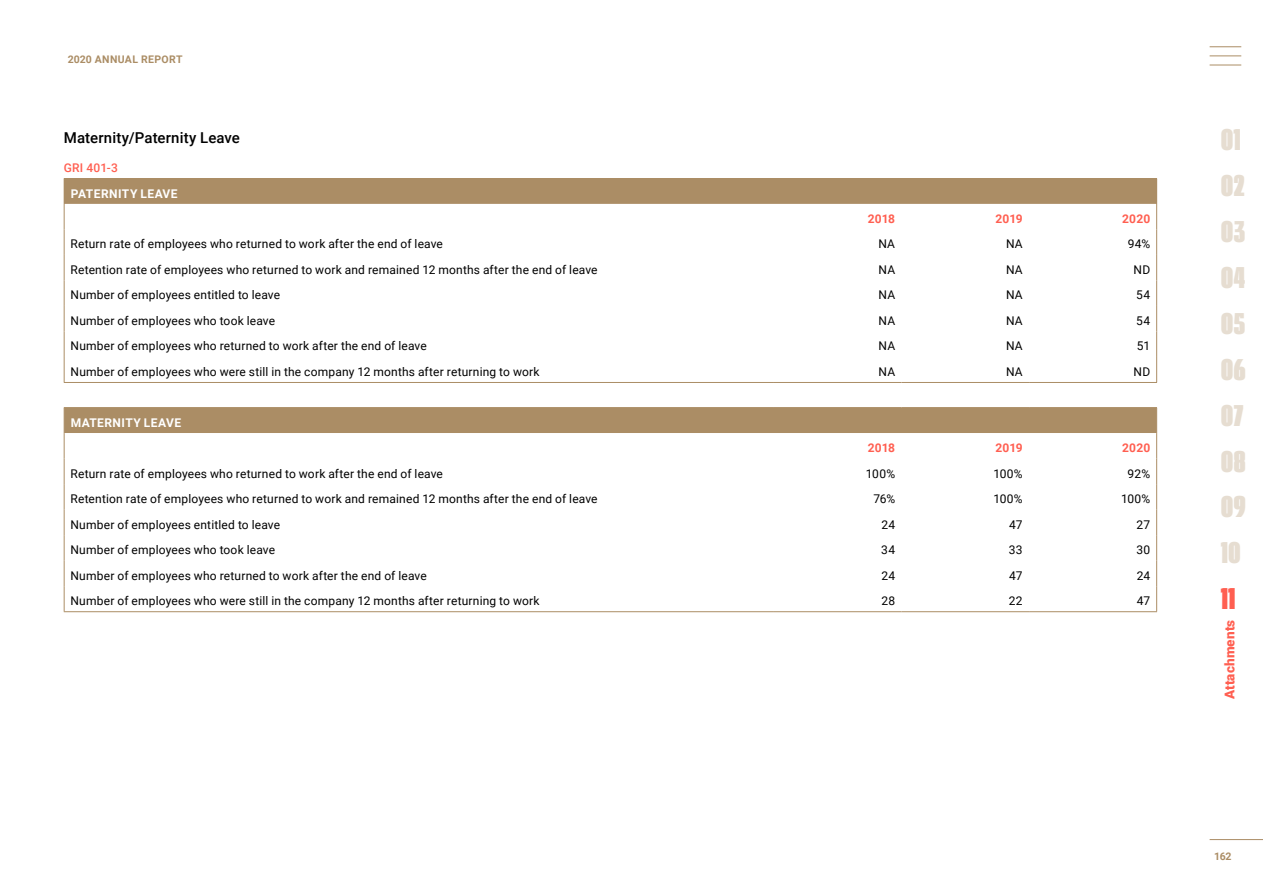
<style>
.page{position:relative;width:1263px;height:893px;background:#fff}
.page>*{position:absolute;margin:0;border:0;box-sizing:border-box;transform-origin:0 0}
.t1{font:31.5px/45.9px "Extenda 50 Mega";letter-spacing:.025em;color:#e6ddd1}
.t2{font:31.5px "Extenda 50 Mega";color:#ff5f51}
.t3{font:500 15px "Roboto";letter-spacing:.005em;color:#000}
.t4{font:900 13.5px "Roboto";letter-spacing:.01em;color:#ff5f51}
.t5{font:12px "Roboto";letter-spacing:.015em;color:#000}
.t6{font:700 12px "Roboto";letter-spacing:.035em;color:#fff}
.t7{font:700 12px "Roboto";letter-spacing:.01em;color:#ff5f51}
.t8{font:500 12px "Roboto";letter-spacing:.025em;color:#ff5f51}
.t9{font:700 10.5px "Roboto";letter-spacing:.035em;color:#ab8d65}
</style>
<div class="page">
<hr style="left:1209px;top:46px;width:32px;height:1px;background:#ab8d65">
<hr style="left:1209px;top:56px;width:32px;height:1px;background:#ab8d65">
<hr style="left:1209px;top:65px;width:32px;height:1px;background:#ab8d65">
<hr style="left:1209px;top:839px;width:54px;height:1px;background:#ab8d65">
<div style="left:64px;top:179px;width:1093px;height:25px;background:#ab8d65"></div>
<hr style="left:64px;top:178px;width:710px;height:1px;background:#ab8d65">
<hr style="left:774px;top:178px;width:127px;height:1px;background:#ab8d65">
<hr style="left:901px;top:178px;width:128px;height:1px;background:#ab8d65">
<hr style="left:1029px;top:178px;width:128px;height:1px;background:#ab8d65">
<svg style="left:64px;top:204px;width:1px;height:178px"></svg>
<svg style="left:1156px;top:204px;width:1px;height:178px"></svg>
<hr style="left:64px;top:382px;width:710px;height:1px;background:#ab8d65">
<hr style="left:774px;top:382px;width:127px;height:1px;background:#ab8d65">
<hr style="left:901px;top:382px;width:128px;height:1px;background:#ab8d65">
<hr style="left:1029px;top:382px;width:128px;height:1px;background:#ab8d65">
<hr style="left:64px;top:407px;width:710px;height:1px;background:#ab8d65">
<hr style="left:774px;top:407px;width:127px;height:1px;background:#ab8d65">
<hr style="left:901px;top:407px;width:128px;height:1px;background:#ab8d65">
<hr style="left:1029px;top:407px;width:128px;height:1px;background:#ab8d65">
<svg style="left:64px;top:408px;width:1093px;height:203px"></svg>
<hr style="left:64px;top:611px;width:710px;height:1px;background:#ab8d65">
<hr style="left:774px;top:611px;width:127px;height:1px;background:#ab8d65">
<hr style="left:901px;top:611px;width:128px;height:1px;background:#ab8d65">
<hr style="left:1029px;top:611px;width:128px;height:1px;background:#ab8d65">
<p class="t9" style="left:68px;top:52px;width:116px">2020 ANNUAL REPORT</p>
<p class="t3" style="left:64px;top:127px;width:178px">Maternity/Paternity Leave</p>
<p class="t8" style="left:64px;top:159px;width:56px">GRI 401-3</p>
<p class="t6" style="left:71px;top:185px;width:108px">PATERNITY LEAVE</p>
<p class="t7" style="left:868px;top:210px;width:29px">2018</p>
<p class="t7" style="left:995px;top:210px;width:29px">2019</p>
<p class="t7" style="left:1122px;top:210px;width:30px">2020</p>
<p class="t5" style="left:71px;top:236px;width:374px">Return rate of employees who returned to work after the end of leave</p>
<p class="t5" style="left:878px;top:236px;width:18px">NA</p>
<p class="t5" style="left:1006px;top:236px;width:18px">NA</p>
<p class="t5" style="left:1128px;top:236px;width:24px">94%</p>
<p class="t5" style="left:71px;top:261px;width:528px">Retention rate of employees who returned to work and remained 12 months after the end of leave</p>
<p class="t5" style="left:878px;top:261px;width:18px">NA</p>
<p class="t5" style="left:1006px;top:261px;width:18px">NA</p>
<p class="t5" style="left:1133px;top:261px;width:18px">ND</p>
<p class="t5" style="left:71px;top:287px;width:211px">Number of employees entitled to leave</p>
<p class="t5" style="left:878px;top:287px;width:18px">NA</p>
<p class="t5" style="left:1006px;top:287px;width:18px">NA</p>
<p class="t5" style="left:1136px;top:287px;width:15px">54</p>
<p class="t5" style="left:71px;top:312px;width:206px">Number of employees who took leave</p>
<p class="t5" style="left:878px;top:312px;width:18px">NA</p>
<p class="t5" style="left:1006px;top:312px;width:18px">NA</p>
<p class="t5" style="left:1136px;top:312px;width:15px">54</p>
<p class="t5" style="left:71px;top:338px;width:358px">Number of employees who returned to work after the end of leave</p>
<p class="t5" style="left:878px;top:338px;width:18px">NA</p>
<p class="t5" style="left:1006px;top:338px;width:18px">NA</p>
<p class="t5" style="left:1137px;top:338px;width:15px">51</p>
<p class="t5" style="left:71px;top:363px;width:470px">Number of employees who were still in the company 12 months after returning to work</p>
<p class="t5" style="left:878px;top:363px;width:18px">NA</p>
<p class="t5" style="left:1006px;top:363px;width:18px">NA</p>
<p class="t5" style="left:1133px;top:363px;width:18px">ND</p>
<p class="t6" style="left:71px;top:414px;width:112px">MATERNITY LEAVE</p>
<p class="t7" style="left:868px;top:439px;width:29px">2018</p>
<p class="t7" style="left:995px;top:439px;width:29px">2019</p>
<p class="t7" style="left:1122px;top:439px;width:30px">2020</p>
<p class="t5" style="left:71px;top:465px;width:374px">Return rate of employees who returned to work after the end of leave</p>
<p class="t5" style="left:866px;top:465px;width:31px">100%</p>
<p class="t5" style="left:993px;top:465px;width:31px">100%</p>
<p class="t5" style="left:1127px;top:465px;width:24px">92%</p>
<p class="t5" style="left:71px;top:490px;width:528px">Retention rate of employees who returned to work and remained 12 months after the end of leave</p>
<p class="t5" style="left:873px;top:490px;width:23px">76%</p>
<p class="t5" style="left:993px;top:490px;width:31px">100%</p>
<p class="t5" style="left:1121px;top:490px;width:31px">100%</p>
<p class="t5" style="left:71px;top:516px;width:211px">Number of employees entitled to leave</p>
<p class="t5" style="left:881px;top:516px;width:15px">24</p>
<p class="t5" style="left:1009px;top:516px;width:15px">47</p>
<p class="t5" style="left:1136px;top:516px;width:15px">27</p>
<p class="t5" style="left:71px;top:542px;width:206px">Number of employees who took leave</p>
<p class="t5" style="left:881px;top:542px;width:15px">34</p>
<p class="t5" style="left:1009px;top:542px;width:15px">33</p>
<p class="t5" style="left:1136px;top:542px;width:15px">30</p>
<p class="t5" style="left:71px;top:567px;width:358px">Number of employees who returned to work after the end of leave</p>
<p class="t5" style="left:881px;top:567px;width:15px">24</p>
<p class="t5" style="left:1009px;top:567px;width:15px">47</p>
<p class="t5" style="left:1137px;top:567px;width:15px">24</p>
<p class="t5" style="left:71px;top:593px;width:470px">Number of employees who were still in the company 12 months after returning to work</p>
<p class="t5" style="left:881px;top:593px;width:15px">28</p>
<p class="t5" style="left:1009px;top:593px;width:15px">22</p>
<p class="t5" style="left:1137px;top:593px;width:15px">47</p>
<h1 class="t1" style="left:1221px;top:116px;width:21px">01</h1>
<h1 class="t1" style="left:1221px;top:162px;width:25px">02</h1>
<h1 class="t1" style="left:1221px;top:208px;width:25px">03</h1>
<h1 class="t1" style="left:1221px;top:254px;width:26px">04</h1>
<h1 class="t1" style="left:1221px;top:300px;width:26px">05</h1>
<h1 class="t1" style="left:1221px;top:346px;width:26px">06</h1>
<h1 class="t1" style="left:1221px;top:391px;width:24px">07</h1>
<h1 class="t1" style="left:1221px;top:437px;width:26px">08</h1>
<h1 class="t1" style="left:1221px;top:483px;width:26px">09<br>10</h1>
<h1 class="t2" style="left:1221px;top:577px;width:16px">11</h1>
<p class="t4" style="left:1220px;top:699px;width:81px;rotate:-90deg">Attachments</p>
<p class="t9" style="left:1214px;top:849px;width:19px">162</p>
</div>
